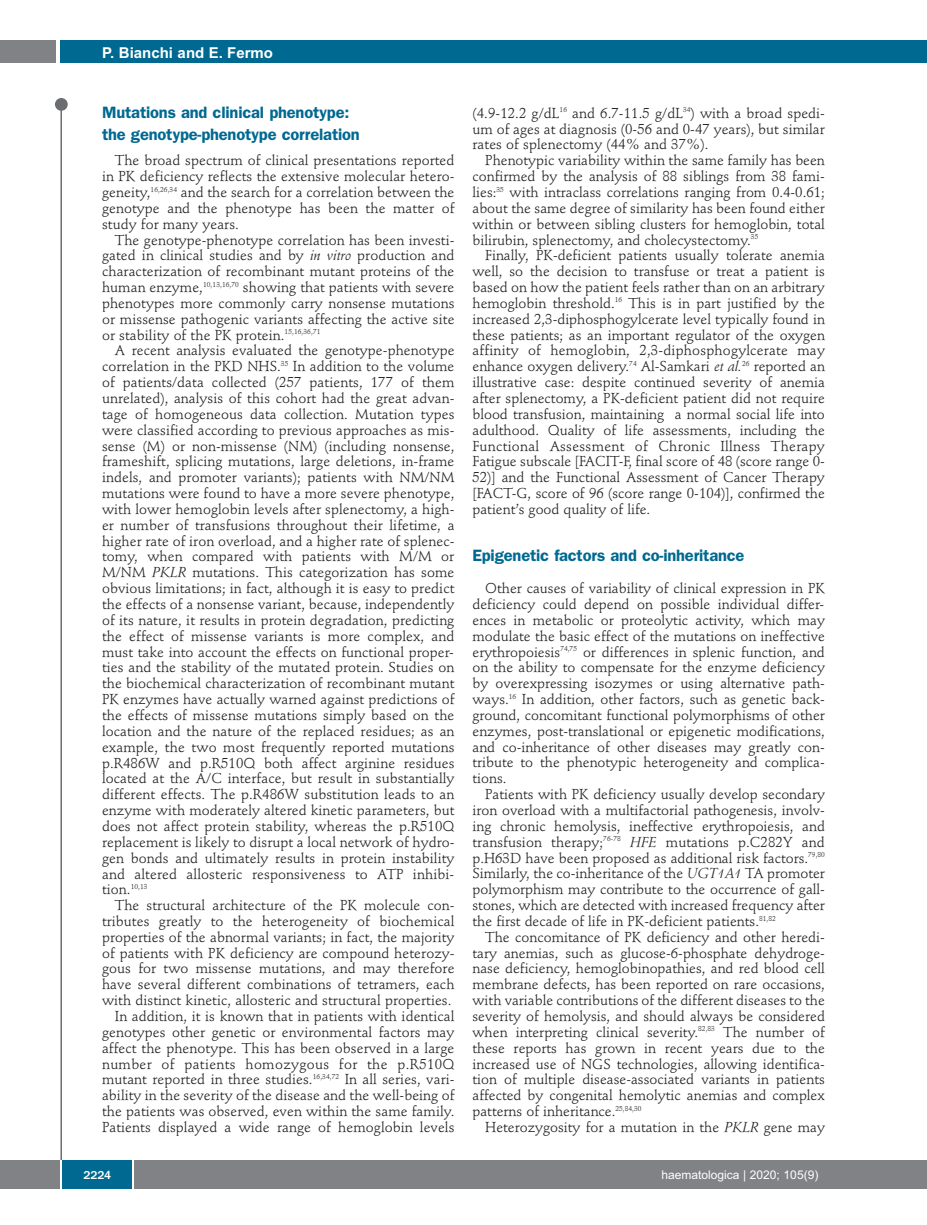
<style>
.page{position:relative;width:927px;height:1225px;background:#fff}
.page>*{position:absolute;margin:0;border:0;box-sizing:border-box;transform-origin:0 0}
.t1{font:600 16.5px/21.6px "Franklin Gothic";letter-spacing:-.01em;color:#006991}
.t2{font:700 15px "Arial";color:#fff}
.t3{font:14.25px/15.9px "Stempel Schneidler";letter-spacing:.005em;color:#231f20;text-align:justify}
.t4{font:12px "Arial";color:#fff}
.t5{font:500 12px "Franklin Gothic";color:#fff}
.s1{font-style:italic}
</style>
<div class="page">
<div style="left:911px;top:40px;width:16px;height:22px;background:#006991"></div>
<div style="left:910px;top:1160px;width:17px;height:28px;background:#808285"></div>
<div style="left:55px;top:98px;width:13px;height:13px;background:#6c6d70;border-radius:50%"></div>
<hr style="left:60px;top:101px;width:2px;height:1061px;background:#6c6d70">
<div style="left:60px;top:40px;width:852px;height:22px;background:#006991"></div>
<div style="left:0;top:40px;width:56px;height:22px;background:#808285"></div>
<div style="left:0;top:1160px;width:911px;height:28px;background:#808285"></div>
<div style="left:62px;top:1160px;width:71px;height:28px;background:#006991"></div>
<hr style="left:60px;top:1160px;width:2px;height:28px;background:#fff">
<svg style="left:133px;top:1160px;width:1px;height:28px"></svg>
<p class="t2" style="left:102px;top:44px;width:173px">P. Bianchi and E. Fermo</p>
<p class="t1" style="left:102px;top:103px;width:259px">Mutations and clinical phenotype: the genotype-phenotype correlation</p>
<p class="t3" style="left:102px;top:154px;width:354px;text-indent:13px">The broad spectrum of clinical presentations reported in PK deficiency reflects the extensive molecular hetero&shy;geneity,<sup>16,26,34</sup> and the search for a correlation between the genotype and the phenotype has been the matter of study for many years.</p>
<p class="t3" style="left:102px;top:233px;width:354px;text-indent:13px">The genotype-phenotype correlation has been investi&shy;gated in clinical studies and by <span class="s1">in vitro</span> production and characterization of recombinant mutant proteins of the human enzyme,<sup>10,13,16,70</sup> showing that patients with severe phenotypes more commonly carry nonsense mutations or missense pathogenic variants affecting the active site or stability of the PK protein.<sup>15,16,36,71</sup></p>
<p class="t3" style="left:102px;top:344px;width:354px;text-indent:13px">A recent analysis evaluated the genotype-phenotype correlation in the PKD NHS.<sup>35</sup> In addition to the volume of patients/data collected (257 patients, 177 of them unrelated), analysis of this cohort had the great advan&shy;tage of homogeneous data collection. Mutation types were classified according to previous approaches as mis&shy;sense (M) or non-missense (NM) (including nonsense, frameshift, splicing mutations, large deletions, in-frame indels, and promoter variants); patients with NM/NM mutations were found to have a more severe phenotype, with lower hemoglobin levels after splenectomy, a high&shy;er number of transfusions throughout their lifetime, a higher rate of iron overload, and a higher rate of splenec&shy;tomy, when compared with patients with M/M or M/NM <span class="s1">PKLR</span> mutations. This categorization has some obvious limitations; in fact, although it is easy to predict the effects of a nonsense variant, because, independently of its nature, it results in protein degradation, predicting the effect of missense variants is more complex, and must take into account the effects on functional proper&shy;ties and the stability of the mutated protein. Studies on the biochemical characterization of recombinant mutant PK enzymes have actually warned against predictions of the effects of missense mutations simply based on the location and the nature of the replaced residues; as an example, the two most frequently reported mutations p.R486W and p.R510Q both affect arginine residues located at the A/C interface, but result in substantially different effects. The p.R486W substitution leads to an enzyme with moderately altered kinetic parameters, but does not affect protein stability, whereas the p.R510Q replacement is likely to disrupt a local network of hydro&shy;gen bonds and ultimately results in protein instability and altered allosteric responsiveness to ATP inhibi&shy;tion.<sup>10,13</sup></p>
<p class="t3" style="left:102px;top:898px;width:354px;text-align:right">The structural architecture of the PK molecule con&shy;tributes greatly to the heterogeneity of biochemical properties of the abnormal variants; in fact, the majority of patients with PK deficiency are compound heterozy&shy;gous for two missense mutations, and may therefore have several different combinations of tetramers, each with distinct kinetic, allosteric and structural properties.<br>In addition, it is known that in patients with identical genotypes other genetic or environmental factors may affect the phenotype. This has been observed in a large number of patients homozygous for the p.R510Q mutant reported in three studies.<sup>16,34,72</sup> In all series, vari&shy;ability in the severity of the disease and the well-being of the patients was observed, even within the same family.<br>Patients displayed a wide range of hemoglobin levels</p>
<p class="t3" style="left:472px;top:106px;width:354px">(4.9-12.2 g/dL<sup>16</sup> and 6.7-11.5 g/dL<sup>34</sup>) with a broad spedi&shy;um of ages at diagnosis (0-56 and 0-47 years), but similar rates of splenectomy (44% and 37%).</p>
<p class="t3" style="left:472px;top:154px;width:354px;text-indent:13px">Phenotypic variability within the same family has been confirmed by the analysis of 88 siblings from 38 fami&shy;lies:<sup>35</sup> with intraclass correlations ranging from 0.4-0.61; about the same degree of similarity has been found either within or between sibling clusters for hemoglobin, total bilirubin, splenectomy, and cholecystectomy.<sup>35</sup></p>
<p class="t3" style="left:472px;top:249px;width:354px;text-indent:13px">Finally, PK-deficient patients usually tolerate anemia well, so the decision to transfuse or treat a patient is based on how the patient feels rather than on an arbitrary hemoglobin threshold.<sup>16</sup> This is in part justified by the increased 2,3-diphosphogylcerate level typically found in these patients; as an important regulator of the oxygen affinity of hemoglobin, 2,3-diphosphogylcerate may enhance oxygen delivery.<sup>74</sup> Al-Samkari <span class="s1">et al.</span><sup>26</sup> reported an illustrative case: despite continued severity of anemia after splenectomy, a PK-deficient patient did not require blood transfusion, maintaining a normal social life into adulthood. Quality of life assessments, including the Functional Assessment of Chronic Illness Therapy Fatigue subscale [FACIT-F, final score of 48 (score range 0- 52)] and the Functional Assessment of Cancer Therapy [FACT-G, score of 96 (score range 0-104)], confirmed the patient’s good quality of life.</p>
<p class="t1" style="left:472px;top:546px;width:274px">Epigenetic factors and co-inheritance</p>
<p class="t3" style="left:472px;top:581px;width:354px;text-indent:13px">Other causes of variability of clinical expression in PK deficiency could depend on possible individual differ&shy;ences in metabolic or proteolytic activity, which may modulate the basic effect of the mutations on ineffective erythropoiesis<sup>74,75</sup> or differences in splenic function, and on the ability to compensate for the enzyme deficiency by overexpressing isozymes or using alternative path&shy;ways.<sup>16</sup> In addition, other factors, such as genetic back&shy;ground, concomitant functional polymorphisms of other enzymes, post-translational or epigenetic modifications, and co-inheritance of other diseases may greatly con&shy;tribute to the phenotypic heterogeneity and complica&shy;tions.</p>
<p class="t3" style="left:472px;top:787px;width:354px;text-indent:13px">Patients with PK deficiency usually develop secondary iron overload with a multifactorial pathogenesis, involv&shy;ing chronic hemolysis, ineffective erythropoiesis, and transfusion therapy;<sup>76-78</sup> <span class="s1">HFE</span> mutations p.C282Y and p.H63D have been proposed as additional risk factors.<sup>79,80<br></sup>Similarly, the co-inheritance of the <span class="s1">UGT1A1</span> TA promoter polymorphism may contribute to the occurrence of gall&shy;stones, which are detected with increased frequency after the first decade of life in PK-deficient patients.<sup>81,82</sup></p>
<p class="t3" style="left:472px;top:930px;width:354px;text-indent:13px">The concomitance of PK deficiency and other heredi&shy;tary anemias, such as glucose-6-phosphate dehydroge&shy;nase deficiency, hemoglobinopathies, and red blood cell membrane defects, has been reported on rare occasions, with variable contributions of the different diseases to the severity of hemolysis, and should always be considered when interpreting clinical severity.<sup>82,83</sup> The number of these reports has grown in recent years due to the increased use of NGS technologies, allowing identifica&shy;tion of multiple disease-associated variants in patients affected by congenital hemolytic anemias and complex patterns of inheritance.<sup>25,84,30</sup></p>
<p class="t3" style="left:485px;top:1120px;width:341px">Heterozygosity for a mutation in the <span class="s1">PKLR</span> gene may</p>
<p class="t5" style="left:83px;top:1167px;width:29px">2224</p>
<p class="t4" style="left:661px;top:1167px;width:158px">haematologica | 2020; 105(9)</p>
</div>
